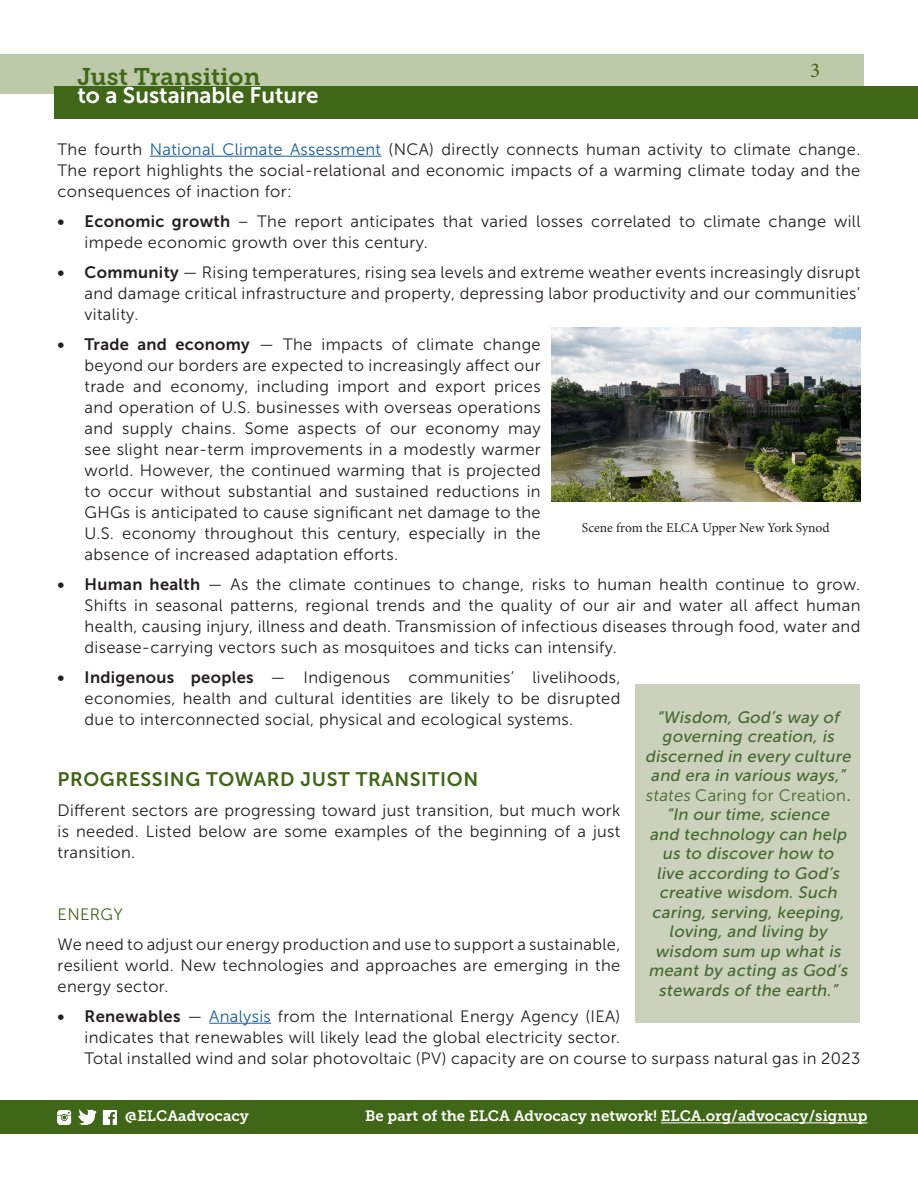
<style>
.page{position:relative;width:918px;height:1188px;background:#fff}
.page>*{position:absolute;margin:0;border:0;box-sizing:border-box;transform-origin:0 0}
.t1{font:24px "Museo Slab 700";color:#406617}
.t2{font:22.5px "Museo Sans 700";color:#fff}
.t3{font:21px "Minion Pro";color:#406617}
.Paragraph_Style_2{font:19.5px "Museo Sans 700";letter-spacing:.03em;color:#406617}
.t4{font:16.5px/21px "Museo Sans 300";letter-spacing:.02em;color:#231f20;text-align:justify}
.Paragraph_Style_1{font:italic 16.5px/19.5px "Museo Sans 500";color:#436831;text-align:center}
.Paragraph_Style_1-2{font:16.5px "Museo Sans 300";letter-spacing:.02em;color:#406617}
.t5{font:15px "Museo Slab 700";color:#fff}
.t6{font:13.5px "Minion Pro";letter-spacing:-.005em;color:#231f20}
.s1{color:#175d9e}
.s2{font-family:"Museo Sans 700"}
.s3{font-family:"Museo Sans 300"}
.s4{font-family:"Museo Sans 300";font-style:normal}
</style>
<div class="page">
<div style="left:0;top:1100px;width:918px;height:34px;background:#406617"></div>
<hr style="left:661px;top:1122px;width:207px;height:1px;background:#fff">
<img style="left:58px;top:1109px;width:59px;height:16px">
<div style="left:0;top:54px;width:864px;height:40px;background:#bccaaa"></div>
<div style="left:54px;top:86px;width:864px;height:33px;background:#406617"></div>
<hr style="left:150px;top:156px;width:231px;height:1px;background:#175d9e">
<hr style="left:209px;top:1023px;width:62px;height:1px;background:#175d9e">
<div style="left:635px;top:684px;width:225px;height:338px;background:#cbd1bb"></div>
<img style="left:551px;top:328px;width:309px;height:173px">
<p class="t3" style="left:810px;top:56px;width:12px">3</p>
<p class="t1" style="left:77px;top:63px;width:184px">Just Transition</p>
<p class="t2" style="left:77px;top:83px;width:243px">to a Sustainable Future</p>
<p class="t4" style="left:58px;top:139px;width:804px">The fourth <span class="s1">National Climate Assessment</span> (NCA) directly connects human activity to climate change.<br>The report highlights the social-relational and economic impacts of a warming climate today and the consequences of inaction for:</p>
<p class="t4" style="left:85px;top:211px;width:777px;text-indent:-27px"><span class="s2">• Economic growth</span> – The report anticipates that varied losses correlated to climate change will impede economic growth over this century.</p>
<p class="t4" style="left:85px;top:262px;width:777px;text-indent:-27px"><span class="s2">• Community</span> — Rising temperatures, rising sea levels and extreme weather events increasingly disrupt and damage critical infrastructure and property, depressing labor productivity and our communities’ vitality.</p>
<p class="t4" style="left:85px;top:334px;width:458px;text-indent:-27px"><span class="s2">• Trade and economy</span> — The impacts of climate change beyond our borders are expected to increasingly affect our trade and economy, including import and export prices and operation of U.S. businesses with overseas operations and supply chains. Some aspects of our economy may see slight near-term improvements in a modestly warmer world. However, the continued warming that is projected to occur without substantial and sustained reductions in GHGs is anticipated to cause significant net damage to the U.S. economy throughout this century, especially in the absence of increased adaptation efforts.</p>
<p class="t4" style="left:85px;top:574px;width:777px;text-indent:-27px"><span class="s2">• Human health</span> — As the climate continues to change, risks to human health continue to grow.<br>Shifts in seasonal patterns, regional trends and the quality of our air and water all affect human health, causing injury, illness and death. Transmission of infectious diseases through food, water and disease-carrying vectors such as mosquitoes and ticks can intensify.</p>
<p class="t4" style="left:85px;top:667px;width:537px;text-indent:-27px"><span class="s2">• Indigenous peoples</span> — Indigenous communities’ livelihoods, economies, health and cultural identities are likely to be disrupted due to interconnected social, physical and ecological systems.</p>
<p class="t6" style="left:582px;top:519px;width:249px">Scene from the ELCA Upper New York Synod</p>
<p class="Paragraph_Style_1" style="left:645px;top:708px;width:210px">“Wisdom, God’s way of governing creation, is discerned in every culture and era in various ways,” <span class="s3">states</span> <span class="s4">Caring for Creation</span>. “In our time, science<br>and technology can help us to discover how to live according to God’s creative wisdom. Such caring, serving, keeping, loving, and living by wisdom sum up what is meant by acting as God’s stewards of the earth.”</p>
<p class="Paragraph_Style_2" style="left:58px;top:768px;width:422px">PROGRESSING TOWARD JUST TRANSITION</p>
<p class="t4" style="left:58px;top:800px;width:564px">Different sectors are progressing toward just transition, but much work is needed. Listed below are some examples of the beginning of a just transition.</p>
<p class="Paragraph_Style_1-2" style="left:58px;top:905px;width:67px">ENERGY</p>
<p class="t4" style="left:58px;top:934px;width:564px">We need to adjust our energy production and use to support a sustainable, resilient world. New technologies and approaches are emerging in the energy sector.</p>
<p class="t4" style="left:85px;top:1006px;width:777px;text-align:left;text-indent:-27px"><span class="s2">• Renewables</span> — <span class="s1">Analysis</span> from the International Energy Agency (IEA)<br>indicates that renewables will likely lead the global electricity sector.<br>Total installed wind and solar photovoltaic (PV) capacity are on course to surpass natural gas in 2023</p>
<p class="t5" style="left:125px;top:1108px;width:125px">@ELCAadvocacy</p>
<p class="t5" style="left:365px;top:1108px;width:504px">Be part of the ELCA Advocacy network! ELCA.org/advocacy/signup</p>
</div>
